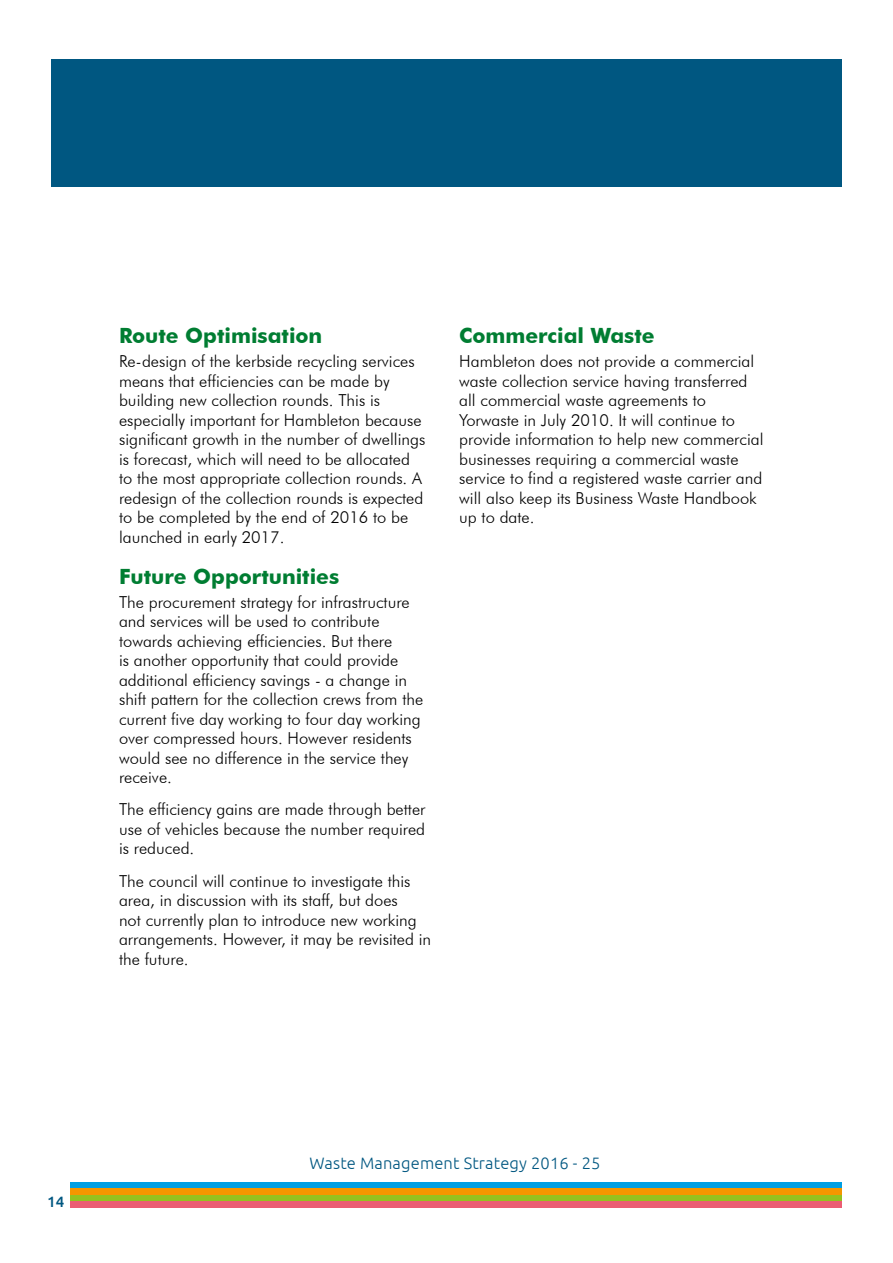
<style>
.page{position:relative;width:893px;height:1263px;background:#fff}
.page>*{position:absolute;margin:0;border:0;box-sizing:border-box;transform-origin:0 0}
.t1{font:700 21px "Futura BT";color:#007d32}
.t2{font:300 16.5px/19.5px "Futura BT";color:#000}
.t3{font:300 16.5px "Ubuntu";letter-spacing:.01em;color:#005781}
.t4{font:500 15px "Ubuntu";color:#005781}
</style>
<div class="page">
<div style="left:70px;top:1182px;width:772px;height:6px;background:#009fe3"></div>
<div style="left:70px;top:1195px;width:772px;height:6px;background:#95c11f"></div>
<div style="left:70px;top:1201px;width:772px;height:7px;background:#eb5d73"></div>
<div style="left:70px;top:1188px;width:772px;height:7px;background:#f49600"></div>
<div style="left:51px;top:60px;width:791px;height:127px;background:#005781"></div>
<p class="t1" style="left:119px;top:323px;width:205px">Route Optimisation</p>
<p class="t2" style="left:119px;top:351px;width:308px">Re-design of the kerbside recycling services means that efficiencies can be made by building new collection rounds. This is especially important for Hambleton because significant growth in the number of dwellings is forecast, which will need to be allocated to the most appropriate collection rounds. A redesign of the collection rounds is expected to be completed by the end of 2016 to be launched in early 2017.</p>
<p class="t1" style="left:119px;top:563px;width:222px">Future Opportunities</p>
<p class="t2" style="left:119px;top:592px;width:306px">The procurement strategy for infrastructure and services will be used to contribute towards achieving efficiencies. But there<br>is another opportunity that could provide additional efficiency savings - a change in shift pattern for the collection crews from the current five day working to four day working over compressed hours. However residents would see no difference in the service they receive.</p>
<p class="t2" style="left:119px;top:799px;width:308px;text-align:justify">The efficiency gains are made through better use of vehicles because the number required is reduced.</p>
<p class="t2" style="left:119px;top:871px;width:314px">The council will continue to investigate this area, in discussion with its staff, but does<br>not currently plan to introduce new working arrangements. However, it may be revisited in the future.</p>
<p class="t1" style="left:459px;top:323px;width:197px">Commercial Waste</p>
<p class="t2" style="left:459px;top:351px;width:306px">Hambleton does not provide a commercial waste collection service having transferred all commercial waste agreements to Yorwaste in July 2010. It will continue to provide information to help new commercial businesses requiring a commercial waste service to find a registered waste carrier and will also keep its Business Waste Handbook up to date.</p>
<p class="t4" style="left:47px;top:1192px;width:19px">14</p>
<p class="t3" style="left:310px;top:1154px;width:292px">Waste Management Strategy 2016 - 25</p>
</div>
